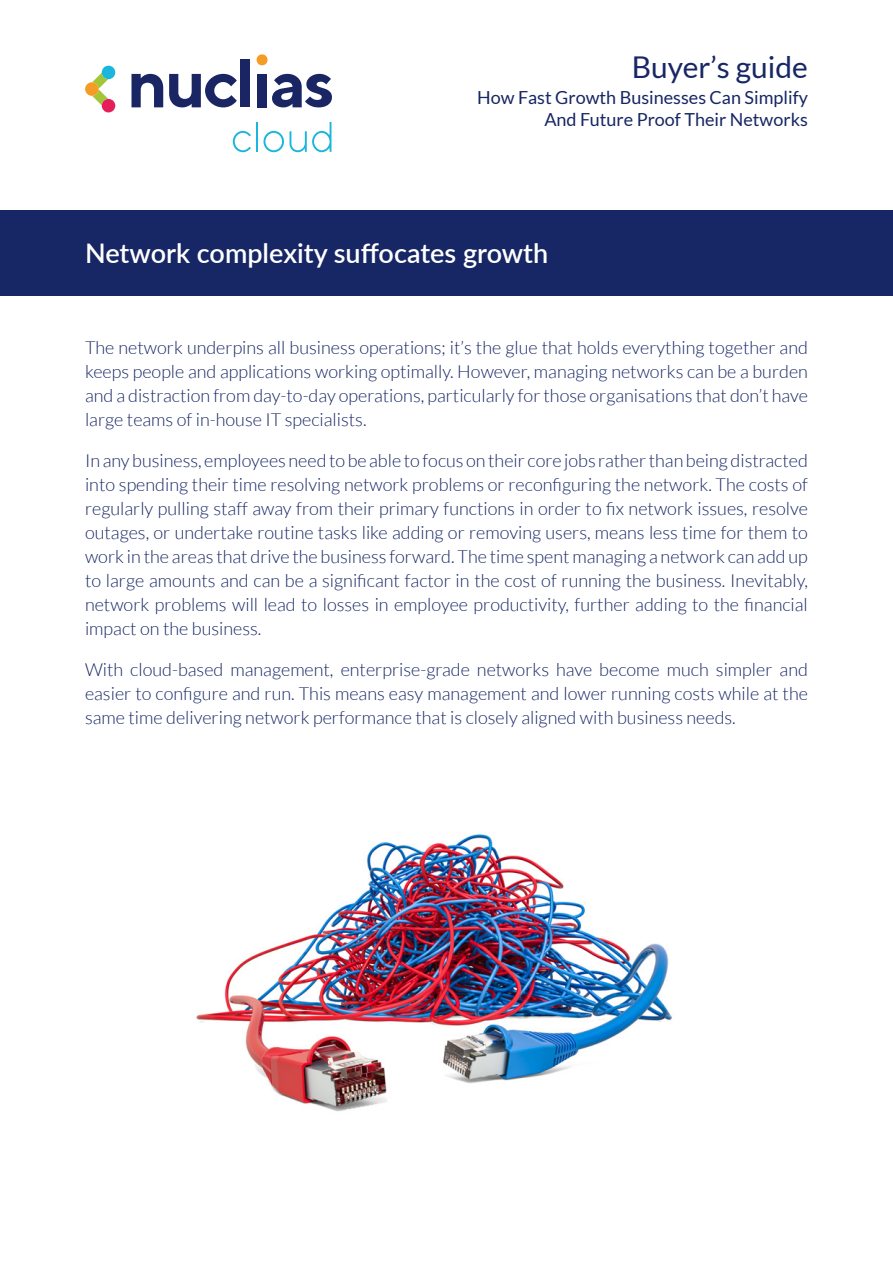
<style>
.page{position:relative;width:893px;height:1263px;background:#fff}
.page>*{position:absolute;margin:0;border:0;box-sizing:border-box;transform-origin:0 0}
.t1{font:30px "Lato";color:#172664}
.t2{font:600 27px "Lato";color:#fff}
.t3{font:300 18px/24px "Lato";color:#172664;text-align:justify}
.t4{font:18px/21.6px "Lato";color:#172664;text-align:right}
</style>
<div class="page">
<div style="left:0;top:210px;width:893px;height:86px;background:#172664"></div>
<img style="left:196px;top:834px;width:476px;height:278px">
<svg style="left:256px;top:54px;width:12px;height:12px"></svg>
<svg style="left:85px;top:66px;width:30px;height:47px"></svg>
<svg style="left:132px;top:74px;width:31px;height:33px"></svg>
<svg style="left:169px;top:74px;width:68px;height:33px"></svg>
<div style="left:241px;top:60px;width:9px;height:47px;background:#1a2664"></div>
<div style="left:257px;top:74px;width:10px;height:33px;background:#1a2664"></div>
<svg style="left:272px;top:74px;width:60px;height:33px"></svg>
<svg style="left:233px;top:131px;width:18px;height:21px"></svg>
<hr style="left:256px;top:122px;width:2px;height:30px;background:#1ab6db">
<svg style="left:263px;top:122px;width:68px;height:30px"></svg>
<p class="t1" style="left:632px;top:51px;width:178px">Buyer’s guide</p>
<p class="t4" style="left:477px;top:87px;width:332px">How Fast Growth Businesses Can Simplify<br>And Future Proof Their Networks</p>
<p class="t2" style="left:85px;top:233px;width:465px">Network complexity suffocates growth</p>
<p class="t3" style="left:85px;top:336px;width:724px">The network underpins all business operations; it’s the glue that holds everything together and keeps people and applications working optimally. However, managing networks can be a burden and a distraction from day-to-day operations, particularly for those organisations that don’t have large teams of in-house IT specialists.</p>
<p class="t3" style="left:85px;top:449px;width:724px">In any business, employees need to be able to focus on their core jobs rather than being distracted into spending their time resolving network problems or reconfiguring the network. The costs of regularly pulling staff away from their primary functions in order to fix network issues, resolve outages, or undertake routine tasks like adding or removing users, means less time for them to work in the areas that drive the business forward. The time spent managing a network can add up to large amounts and can be a significant factor in the cost of running the business. Inevitably, network problems will lead to losses in employee productivity, further adding to the financial impact on the business.</p>
<p class="t3" style="left:85px;top:658px;width:724px">With cloud-based management, enterprise-grade networks have become much simpler and easier to configure and run. This means easy management and lower running costs while at the same time delivering network performance that is closely aligned with business needs.</p>
</div>
